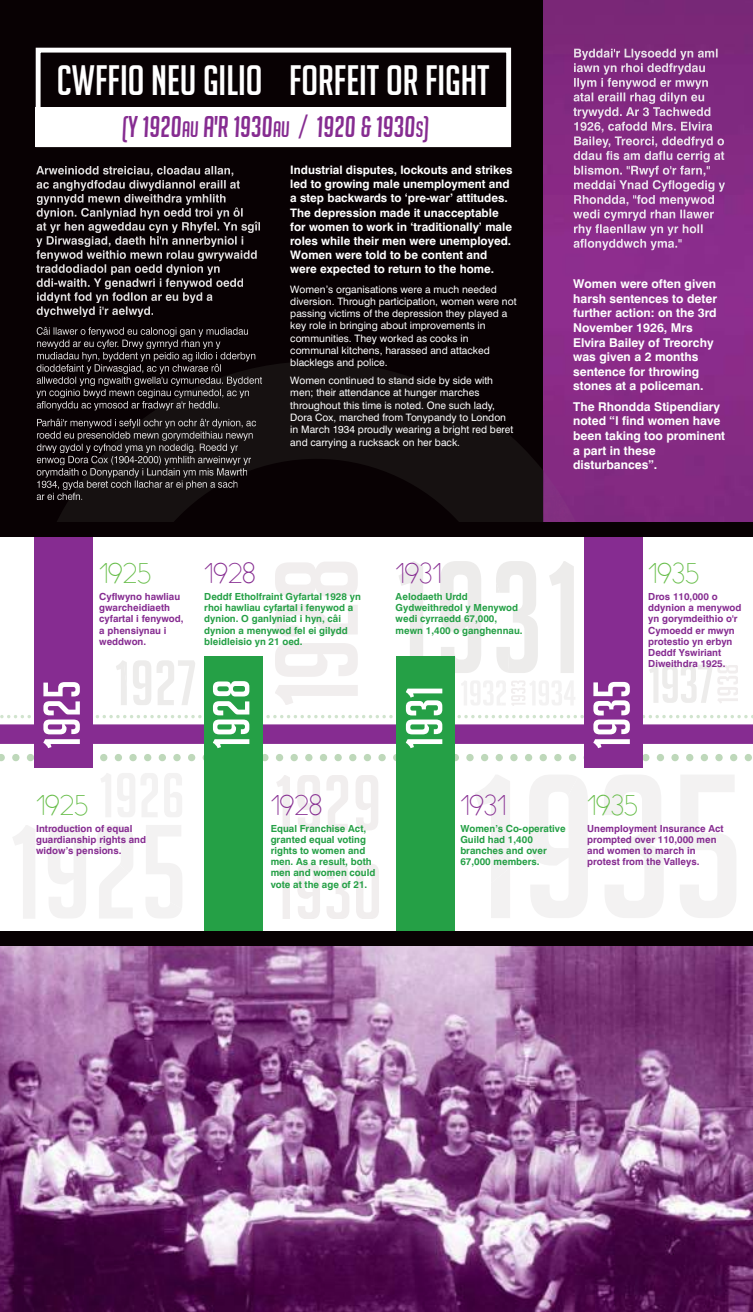
<style>
.page{position:relative;width:753px;height:1312px;background:#fff}
.page>*{position:absolute;margin:0;border:0;box-sizing:border-box;transform-origin:0 0}
.t1{font:50.75px "Big Noodle Titling";color:#fff}
.t2{font:41.5px "Big Noodle Titling";color:#fff}
.t3{font:33.12px "Minimal";color:#66bd48}
.t4{font:33.12px "Minimal";color:#862c91}
.t5{font:italic 29.25px "Big Noodle Titling";color:#862c91}
.t6{font:700 12.25px/14.6px "Swiss 721 BT";color:#fff}
.t7{font:700 11.75px/14px "Swiss 721 BT";color:#fff}
.t8{font:10.25px/12.2px "Swiss 721 BT";color:#fff}
.t9{font:700 9.75px/11.2px "Swiss 721 BT";color:#25a046}
.t10{font:700 9.75px/11.2px "Swiss 721 BT";color:#862c91}
.s1{font-size:21.88px}
</style>
<div class="page">
<img style="left:0;top:945px;width:752px;height:366px">
<img style="left:543px;top:0;width:209px;height:522px">
<div style="left:0;top:0;width:543px;height:527px;background:#080103"></div>
<div style="left:543px;top:470px;width:35px;height:52px;background:#832b82"></div>
<svg style="left:57px;top:361px;width:486px;height:161px;fill:#161111"></svg>
<svg style="left:0;top:536px;width:752px;height:382px"></svg>
<div style="left:395px;top:656px;width:59px;height:280px;background:#25a046"></div>
<div style="left:584px;top:534px;width:58px;height:234px;background:#862c91"></div>
<div style="left:204px;top:656px;width:58px;height:280px;background:#25a046"></div>
<div style="left:34px;top:534px;width:59px;height:234px;background:#862c91"></div>
<div style="left:0;top:522px;width:752px;height:14px;background:#080103"></div>
<div style="left:0;top:930px;width:752px;height:15px;background:#080103"></div>
<img style="left:574px;top:49px;width:72px;height:11px">
<img style="left:574px;top:63px;width:86px;height:12px">
<img style="left:574px;top:78px;width:97px;height:11px">
<img style="left:573px;top:93px;width:45px;height:8px">
<img style="left:573px;top:107px;width:92px;height:12px">
<img style="left:574px;top:122px;width:51px;height:11px">
<img style="left:574px;top:136px;width:75px;height:12px">
<img style="left:573px;top:151px;width:56px;height:9px">
<img style="left:574px;top:166px;width:84px;height:11px">
<img style="left:574px;top:180px;width:66px;height:9px">
<img style="left:574px;top:195px;width:66px;height:11px">
<img style="left:573px;top:210px;width:93px;height:11px">
<img style="left:574px;top:224px;width:62px;height:12px">
<img style="left:573px;top:239px;width:71px;height:11px">
<div style="left:36px;top:48px;width:475px;height:99px;border:5px solid #fff"></div>
<div style="left:36px;top:108px;width:475px;height:39px;background:#fff"></div>
<svg style="left:36px;top:166px;width:80px;height:8px"></svg>
<svg style="left:36px;top:180px;width:86px;height:137px"></svg>
<svg style="left:36px;top:327px;width:63px;height:83px"></svg>
<svg style="left:37px;top:418px;width:69px;height:82px"></svg>
<h2 class="t2" style="left:57px;top:56px;width:434px">CWFFIO NEU GILIO FORFEIT OR FIGHT</h2>
<h3 class="t5" style="left:122px;top:109px;width:309px">(Y 1920<span class="s1">AU</span> a'r 1930<span class="s1">AU</span> / 1920 &amp; 1930<span class="s1">S</span>)</h3>
<p class="t7" style="left:290px;top:164px;width:224px">Industrial disputes, lockouts and strikes led to growing male unemployment and a step backwards to ‘pre-war’ attitudes.<br>The depression made it unacceptable for women to work in ‘traditionally’ male roles while their men were unemployed.<br>Women were told to be content and were expected to return to the home.</p>
<p class="t8" style="left:290px;top:284px;width:228px">Women’s organisations were a much needed diversion. Through participation, women were not passing victims of the depression they played a key role in bringing about improvements in communities. They worked as cooks in communal kitchens, harassed and attacked blacklegs and police.</p>
<p class="t8" style="left:290px;top:375px;width:224px">Women continued to stand side by side with men; their attendance at hunger marches throughout this time is noted. One such lady, Dora Cox, marched from Tonypandy to London in March 1934 proudly wearing a bright red beret and carrying a rucksack on her back.</p>
<p class="t6" style="left:573px;top:277px;width:145px">Women were often given harsh sentences to deter further action: on the 3rd<br>November 1926, Mrs<br>Elvira Bailey of Treorchy was given a 2 months sentence for throwing stones at a policeman.</p>
<p class="t6" style="left:573px;top:400px;width:153px">The Rhondda Stipendiary noted “I find women have been taking too prominent a part in these disturbances”.</p>
<h3 class="t3" style="left:99px;top:559px;width:54px">1925</h3>
<p class="t10" style="left:99px;top:591px;width:86px">Cyflwyno hawliau gwarcheidiaeth cyfartal i fenywod, a phensiynau i weddwon.</p>
<h3 class="t4" style="left:204px;top:559px;width:53px">1928</h3>
<p class="t9" style="left:204px;top:591px;width:158px">Deddf Etholfraint Gyfartal 1928 yn rhoi hawliau cyfartal i fenywod a dynion. O ganlyniad i hyn, câi dynion a menywod fel ei gilydd bleidleisio yn 21 oed.</p>
<h3 class="t4" style="left:395px;top:559px;width:47px">1931</h3>
<p class="t9" style="left:395px;top:591px;width:128px">Aelodaeth Urdd<br>Gydweithredol y Menywod wedi cyrraedd 67,000, mewn 1,400 o ganghennau.</p>
<h3 class="t3" style="left:648px;top:559px;width:52px">1935</h3>
<p class="t10" style="left:648px;top:591px;width:95px">Dros 110,000 o ddynion a menywod yn gorymdeithio o'r<br>Cymoedd er mwyn protestio yn erbyn<br>Deddf Yswiriant<br>Diweithdra 1925.</p>
<h1 class="t1" style="left:33px;top:748px;width:70px;rotate:-90deg">1925</h1>
<h1 class="t1" style="left:202px;top:748px;width:71px;rotate:-90deg">1928</h1>
<h3 class="t3" style="left:36px;top:790px;width:54px">1925</h3>
<p class="t10" style="left:36px;top:823px;width:111px">Introduction of equal guardianship rights and widow’s pensions.</p>
<h3 class="t4" style="left:270px;top:790px;width:53px">1928</h3>
<p class="t9" style="left:270px;top:823px;width:106px">Equal Franchise Act, granted equal voting rights to women and men. As a result, both men and women could vote at the age of 21.</p>
<h1 class="t1" style="left:395px;top:748px;width:64px;rotate:-90deg">1931</h1>
<h1 class="t1" style="left:582px;top:748px;width:71px;rotate:-90deg">1935</h1>
<h3 class="t4" style="left:460px;top:790px;width:47px">1931</h3>
<p class="t9" style="left:460px;top:823px;width:107px">Women’s Co-operative<br>Guild had 1,400 branches and over<br>67,000 members.</p>
<h3 class="t3" style="left:587px;top:790px;width:52px">1935</h3>
<p class="t10" style="left:587px;top:823px;width:138px">Unemployment Insurance Act prompted over 110,000 men and women to march in protest from the Valleys.</p>
</div>
